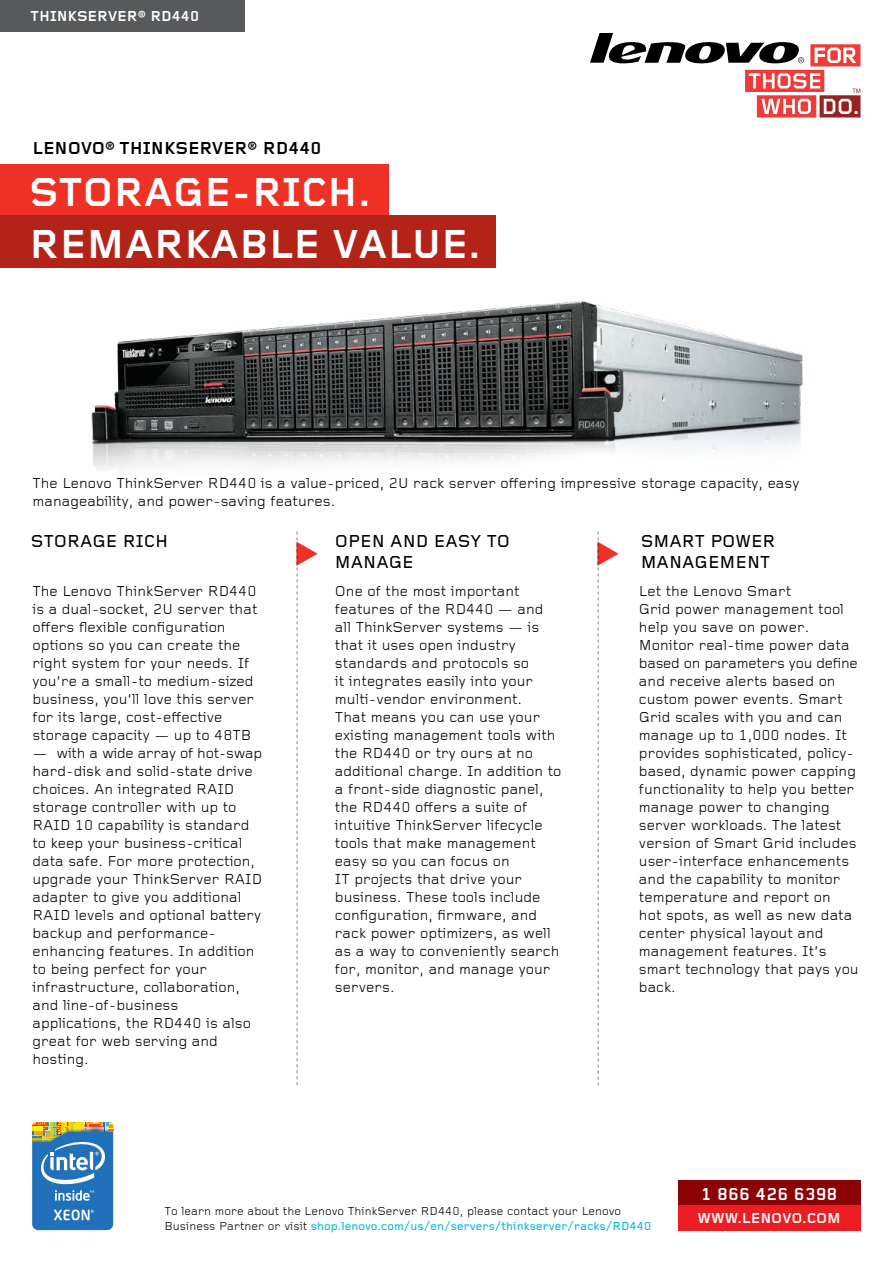
<style>
.page{position:relative;width:893px;height:1263px;background:#fff}
.page>*{position:absolute;margin:0;border:0;box-sizing:border-box;transform-origin:0 0}
.t1{font:700 42px "Foundry Gridnik";color:#fff}
.t2{font:500 18px/21.6px "Foundry Gridnik";color:#000}
.t3{font:700 18px "Foundry Gridnik";color:#000}
.t4{font:700 18px "Foundry Gridnik";color:#fff}
.t5{font:15px/18px "Foundry Gridnik";color:#000}
.t6{font:700 15px "Foundry Gridnik";color:#fff}
.t7{font:12px/14.4px "Foundry Gridnik";color:#000}
.s1{font-weight:500;color:#00b7e3}
</style>
<div class="page">
<img style="left:91px;top:301px;width:712px;height:170px">
<svg style="left:590px;top:33px;width:270px;height:85px"></svg>
<div style="left:0;top:165px;width:388px;height:51px;background:#ee3124"></div>
<div style="left:0;top:216px;width:495px;height:52px;background:#b32317"></div>
<svg style="left:32px;top:1122px;width:81px;height:108px;background:#528bb5"></svg>
<div style="left:678px;top:1180px;width:182px;height:25px;background:#8b0304"></div>
<div style="left:678px;top:1205px;width:182px;height:25px;background:#ed1d24"></div>
<div style="left:0;top:0;width:244px;height:31px;background:#58595b"></div>
<svg style="left:297px;top:531px;width:1px;height:554px"></svg>
<svg style="left:598px;top:532px;width:1px;height:553px"></svg>
<p class="t6" style="left:31px;top:8px;width:170px">THINKSERVER® RD440</p>
<p class="t3" style="left:33px;top:138px;width:290px">LENOVO® THINKSERVER® RD440</p>
<p class="t1" style="left:29px;top:169px;width:343px">STORAGE-RICH.</p>
<p class="t1" style="left:29px;top:221px;width:453px">REMARKABLE VALUE.</p>
<p class="t5" style="left:32px;top:474px;width:768px">The Lenovo ThinkServer RD440 is a value-priced, 2U rack server offering impressive storage capacity, easy manageability, and power-saving features.</p>
<p class="t2" style="left:31px;top:531px;width:139px">STORAGE RICH</p>
<p class="t5" style="left:32px;top:583px;width:227px">The Lenovo ThinkServer RD440 is a dual-socket, 2U server that offers flexible configuration options so you can create the right system for your needs. If you’re a small-to medium-sized business, you’ll love this server for its large, cost-effective storage capacity — up to 48TB</p>
<p class="t5" style="left:32px;top:745px;width:231px">— with a wide array of hot-swap hard-disk and solid-state drive choices. An integrated RAID storage controller with up to<br>RAID 10 capability is standard to keep your business-critical data safe. For more protection, upgrade your ThinkServer RAID adapter to give you additional<br>RAID levels and optional battery backup and performance&shy;enhancing features. In addition to being perfect for your infrastructure, collaboration, and line-of-business applications, the RD440 is also great for web serving and hosting.</p>
<p class="t2" style="left:335px;top:531px;width:177px">OPEN AND EASY TO<br>MANAGE</p>
<p class="t5" style="left:335px;top:583px;width:228px">One of the most important features of the RD440 — and all ThinkServer systems — is that it uses open industry standards and protocols so<br>it integrates easily into your multi-vendor environment.<br>That means you can use your existing management tools with the RD440 or try ours at no additional charge. In addition to a front-side diagnostic panel, the RD440 offers a suite of intuitive ThinkServer lifecycle tools that make management easy so you can focus on<br>IT projects that drive your business. These tools include configuration, firmware, and rack power optimizers, as well as a way to conveniently search for, monitor, and manage your servers.</p>
<p class="t2" style="left:641px;top:531px;width:136px">SMART POWER<br>MANAGEMENT</p>
<p class="t5" style="left:639px;top:583px;width:221px">Let the Lenovo Smart<br>Grid power management tool help you save on power.<br>Monitor real-time power data based on parameters you define and receive alerts based on custom power events. Smart<br>Grid scales with you and can manage up to 1,000 nodes. It provides sophisticated, policy&shy;based, dynamic power capping functionality to help you better manage power to changing server workloads. The latest version of Smart Grid includes user-interface enhancements and the capability to monitor temperature and report on<br>hot spots, as well as new data center physical layout and management features. It’s smart technology that pays you back.</p>
<p class="t7" style="left:165px;top:1205px;width:488px">To learn more about the Lenovo ThinkServer RD440, please contact your Lenovo<br>Business Partner or visit <span class="s1">shop.lenovo.com/us/en/servers/thinkserver/racks/RD440</span></p>
<p class="t4" style="left:701px;top:1183px;width:138px">1 866 426 6398</p>
<p class="t6" style="left:697px;top:1210px;width:145px">WWW.LENOVO.COM</p>
</div>
